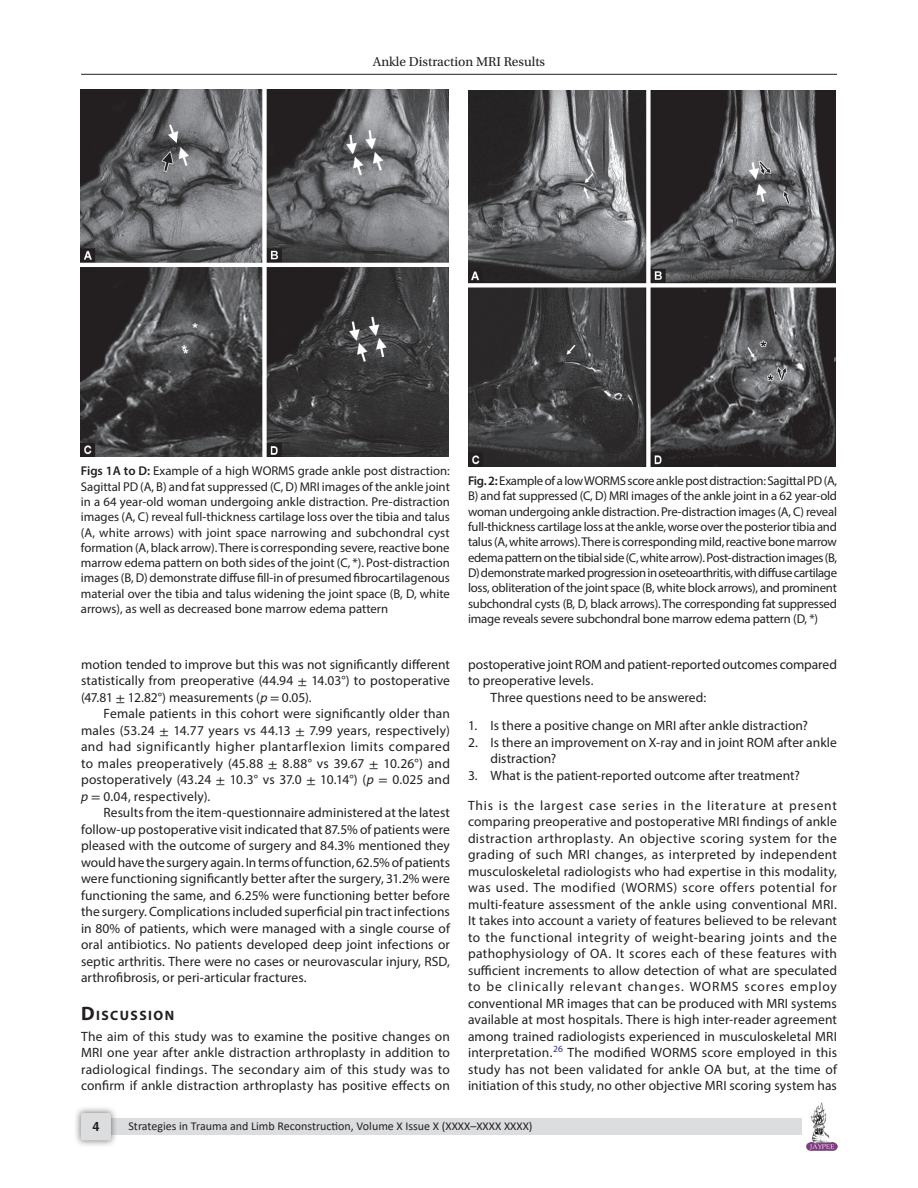
<style>
.page{position:relative;width:918px;height:1188px;background:#fff}
.page>*{position:absolute;margin:0;border:0;box-sizing:border-box;transform-origin:0 0}
.Para-NoIndent{font:700 13.65px "Myriad Pro";letter-spacing:.105em;color:#231f20}
.Para-NoIndent-2{font:13.5px/16.5px "Myriad Pro";letter-spacing:.005em;color:#231f20}
.Para-NoIndent-3{font:13.5px "Myriad Pro";letter-spacing:.035em;color:#231f20}
.t1{font:13.5px "Utopia Std";color:#231f20}
.FigCaption{font:12.75px/15.3px "Myriad Pro";letter-spacing:-.01em;color:#231f20;text-align:justify}
.t2{font:700 12.75px "Helvetica LT Std";color:#231f20}
.t3{font:12px "Calibri";color:#231f20}
.s1{font-weight:600}
.s2{font-family:"STIX General"}
.s3{font-style:italic}
.s4{font-size:19.5px}
</style>
<div class="page">
<hr style="left:81px;top:74px;width:756px;height:1px;background:#231f20">
<img style="left:807px;top:1103px;width:30px;height:48px">
<div style="left:96px;top:1119px;width:706px;height:16px;background:#dcdddf"></div>
<div style="left:73px;top:1106px;width:45px;height:41px;background:#231f20;opacity:.61"></div>
<div style="left:81px;top:1113px;width:30px;height:27px;background:#dcdddf;border-radius:2px"></div>
<img style="left:468px;top:90px;width:367px;height:377px">
<img style="left:81px;top:90px;width:367px;height:367px">
<p class="t1" style="left:373px;top:55px;width:174px">Ankle Distraction MRI Results</p>
<p class="FigCaption" style="left:81px;top:463px;width:371px"><span class="s1">Figs 1A to D:</span> Example of a high WORMS grade ankle post distraction:<br>Sagittal PD (A, B) and fat suppressed (C, D) MRI images of the ankle joint in a 64 year-old woman undergoing ankle distraction. Pre-distraction images (A, C) reveal full-thickness cartilage loss over the tibia and talus (A, white arrows) with joint space narrowing and subchondral cyst formation (A, black arrow). There is corresponding severe, reactive bone marrow edema pattern on both sides of the joint (C, *). Post-distraction images (B, D) demonstrate diffuse fill-in of presumed fibrocartilagenous material over the tibia and talus widening the joint space (B, D, white arrows), as well as decreased bone marrow edema pattern</p>
<p class="Para-NoIndent-2" style="left:81px;top:656px;width:371px">motion tended to improve but this was not significantly different</p>
<p class="Para-NoIndent-2" style="left:81px;top:672px;width:370px">statistically from preoperative (44.94 <span class="s2">±</span> 14.03°) to postoperative</p>
<p class="Para-NoIndent-2" style="left:81px;top:689px;width:232px">(47.81 <span class="s2">±</span> 12.82°) measurements (<span class="s3">p</span> <span class="s2">=</span> 0.05).</p>
<p class="Para-NoIndent-2" style="left:104px;top:705px;width:348px">Female patients in this cohort were significantly older than</p>
<p class="Para-NoIndent-2" style="left:81px;top:722px;width:371px">males (53.24 <span class="s2">±</span> 14.77 years vs 44.13 <span class="s2">±</span> 7.99 years, respectively)</p>
<p class="Para-NoIndent-3" style="left:81px;top:738px;width:371px">and had significantly higher plantarflexion limits compared</p>
<p class="Para-NoIndent-2" style="left:81px;top:755px;width:371px">to males preoperatively (45.88 <span class="s2">±</span> 8.88° vs 39.67 <span class="s2">±</span> 10.26°) and</p>
<p class="Para-NoIndent-2" style="left:81px;top:771px;width:370px">postoperatively (43.24 <span class="s2">±</span> 10.3° vs 37.0 <span class="s2">±</span> 10.14°) (<span class="s3">p</span> <span class="s2">=</span> 0.025 and</p>
<p class="Para-NoIndent-2" style="left:81px;top:788px;width:131px"><span class="s3">p</span> <span class="s2">=</span> 0.04, respectively).</p>
<p class="Para-NoIndent-2" style="left:104px;top:804px;width:348px">Results from the item-questionnaire administered at the latest</p>
<p class="Para-NoIndent-2" style="left:81px;top:821px;width:370px">follow-up postoperative visit indicated that 87.5% of patients were</p>
<p class="Para-NoIndent-2" style="left:81px;top:837px;width:370px">pleased with the outcome of surgery and 84.3% mentioned they</p>
<p class="Para-NoIndent-2" style="left:81px;top:854px;width:371px">would have the surgery again. In terms of function, 62.5% of patients</p>
<p class="Para-NoIndent-2" style="left:81px;top:870px;width:370px">were functioning significantly better after the surgery, 31.2% were</p>
<p class="Para-NoIndent-2" style="left:81px;top:887px;width:371px">functioning the same, and 6.25% were functioning better before</p>
<p class="Para-NoIndent-2" style="left:81px;top:903px;width:370px">the surgery. Complications included superficial pin tract infections</p>
<p class="Para-NoIndent-2" style="left:81px;top:920px;width:370px">in 80% of patients, which were managed with a single course of</p>
<p class="Para-NoIndent-2" style="left:81px;top:936px;width:371px">oral antibiotics. No patients developed deep joint infections or</p>
<p class="Para-NoIndent-2" style="left:81px;top:953px;width:370px">septic arthritis. There were no cases or neurovascular injury, RSD,</p>
<p class="Para-NoIndent-2" style="left:81px;top:969px;width:227px">arthrofibrosis, or peri-articular fractures.</p>
<p class="Para-NoIndent" style="left:81px;top:1006px;width:95px"><span class="s4">D</span>ISCUSSION</p>
<p class="Para-NoIndent-2" style="left:81px;top:1028px;width:371px;text-align:justify">The aim of this study was to examine the positive changes on MRI one year after ankle distraction arthroplasty in addition to radiological findings. The secondary aim of this study was to confirm if ankle distraction arthroplasty has positive effects on</p>
<p class="FigCaption" style="left:468px;top:473px;width:371px"><span class="s1">Fig. 2:</span> Example of a low WORMS score ankle post distraction: Sagittal PD (A, B) and fat suppressed (C, D) MRI images of the ankle joint in a 62 year-old woman undergoing ankle distraction. Pre-distraction images (A, C) reveal full-thickness cartilage loss at the ankle, worse over the posterior tibia and talus (A, white arrows). There is corresponding mild, reactive bone marrow edema pattern on the tibial side (C, white arrow). Post-distraction images (B, D) demonstrate marked progression in oseteoarthritis, with diffuse cartilage loss, obliteration of the joint space (B, white block arrows), and prominent subchondral cysts (B, D, black arrows). The corresponding fat suppressed image reveals severe subchondral bone marrow edema pattern (D, *)</p>
<p class="Para-NoIndent-2" style="left:468px;top:656px;width:370px">postoperative joint ROM and patient-reported outcomes compared</p>
<p class="Para-NoIndent-2" style="left:468px;top:672px;width:127px">to preoperative levels.</p>
<p class="Para-NoIndent-2" style="left:490px;top:689px;width:217px">Three questions need to be answered:</p>
<p class="Para-NoIndent-2" style="left:468px;top:717px;width:342px">1. Is there a positive change on MRI after ankle distraction?</p>
<p class="Para-NoIndent-2" style="left:490px;top:734px;width:348px;text-indent:-22px">2. Is there an improvement on X-ray and in joint ROM after ankle distraction?</p>
<p class="Para-NoIndent-2" style="left:468px;top:767px;width:333px">3. What is the patient-reported outcome after treatment?</p>
<p class="Para-NoIndent-2" style="left:468px;top:797px;width:371px;text-align:justify">This is the largest case series in the literature at present comparing preoperative and postoperative MRI findings of ankle distraction arthroplasty. An objective scoring system for the grading of such MRI changes, as interpreted by independent musculoskeletal radiologists who had expertise in this modality, was used. The modified (WORMS) score offers potential for multi-feature assessment of the ankle using conventional MRI.<br>It takes into account a variety of features believed to be relevant to the functional integrity of weight-bearing joints and the pathophysiology of OA. It scores each of these features with sufficient increments to allow detection of what are speculated to be clinically relevant changes. WORMS scores employ conventional MR images that can be produced with MRI systems available at most hospitals. There is high inter-reader agreement among trained radiologists experienced in musculoskeletal MRI interpretation.<sup>26</sup> The modified WORMS score employed in this</p>
<p class="Para-NoIndent-2" style="left:468px;top:1061px;width:371px">study has not been validated for ankle OA but, at the time of initiation of this study, no other objective MRI scoring system has</p>
<p class="t2" style="left:92px;top:1119px;width:9px">4</p>
<p class="t3" style="left:128px;top:1117px;width:406px">Strategies in Trauma and Limb Reconstruction, Volume X Issue X (XXXX–XXXX XXXX)</p>
</div>
